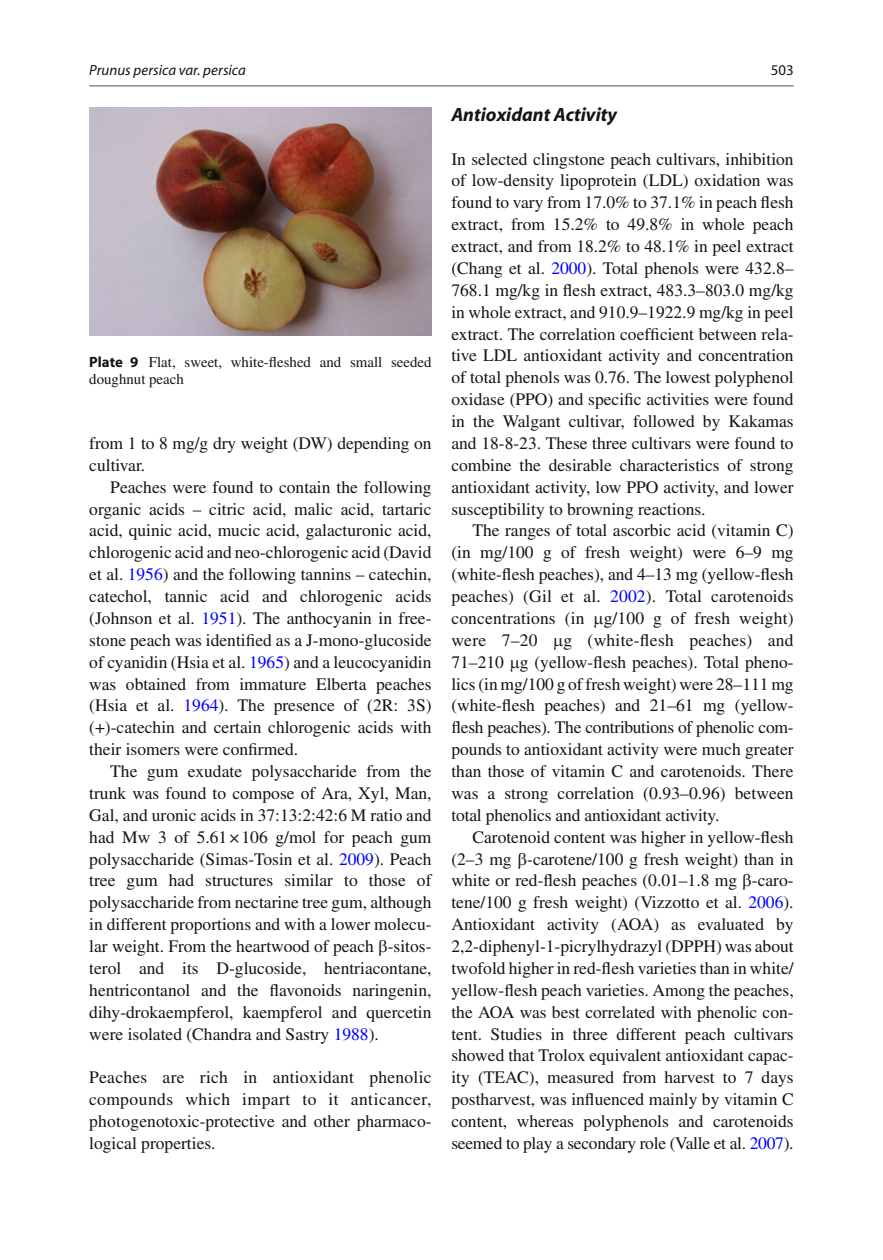
<style>
.page{position:relative;width:883px;height:1260px;background:#fff}
.page>*{position:absolute;margin:0;border:0;box-sizing:border-box;transform-origin:0 0}
.t1{font:italic 700 19.25px "Myriad";color:#131413}
.t2{font:17.5px/21.9px "Times";color:#131413;text-align:justify}
.t3{font:14.88px/17.5px "Times";color:#131413}
.t4{font:italic 14.88px "Myriad";color:#131413}
.t5{font:14.88px "Myriad";color:#131413}
.s1{font-family:"Myriad";font-weight:700}
.s2{color:#00f}
</style>
<div class="page">
<hr style="left:89px;top:85px;width:705px;height:2px;background:#989898">
<img style="left:89px;top:107px;width:343px;height:228px">
<p class="t4" style="left:89px;top:64px;width:158px">Prunus persica var. persica</p>
<p class="t5" style="left:771px;top:64px;width:24px">503</p>
<p class="t3" style="left:89px;top:355px;width:344px"><span class="s1">Plate 9</span> Flat, sweet, white- fl eshed and small seeded doughnut peach</p>
<p class="t2" style="left:89px;top:434px;width:344px">from 1 to 8 mg/g dry weight (DW) depending on cultivar.</p>
<p class="t2" style="left:89px;top:478px;width:344px;text-indent:21px">Peaches were found to contain the following organic acids – citric acid, malic acid, tartaric acid, quinic acid, mucic acid, galacturonic acid, chlorogenic acid and neo-chlorogenic acid (David et al. <span class="s2">1956</span> ) and the following tannins – catechin, catechol, tannic acid and chlorogenic acids (Johnson et al. <span class="s2">1951</span> ) . The anthocyanin in free&shy;stone peach was identi fi ed as a J-mono-glucoside of cyanidin (Hsia et al. <span class="s2">1965</span> ) and a leucocyanidin was obtained from immature Elberta peaches (Hsia et al. <span class="s2">1964</span> ) . The presence of (2R: 3S) (+)-catechin and certain chlorogenic acids with their isomers were con fi rmed.</p>
<p class="t2" style="left:89px;top:762px;width:344px;text-indent:21px">The gum exudate polysaccharide from the trunk was found to compose of Ara, Xyl, Man, Gal, and uronic acids in 37:13:2:42:6 M ratio and had Mw 3 of 5.61 × 106 g/mol for peach gum polysaccharide (Simas-Tosin et al. <span class="s2">2009</span> ) . Peach tree gum had structures similar to those of polysaccharide from nectarine tree gum, although in different proportions and with a lower molecu&shy;lar weight. From the heartwood of peach -sitos&shy;terol and its D-glucoside, hentriacontane, hentricontanol and the fl avonoids naringenin, dihy- drokaempferol, kaempferol and quercetin were isolated (Chandra and Sastry <span class="s2">1988</span> ) .</p>
<p class="t2" style="left:89px;top:1068px;width:344px">Peaches are rich in antioxidant phenolic compounds which impart to it anticancer, photogenotoxic-protective and other pharmaco&shy;logical properties.</p>
<p class="t1" style="left:451px;top:107px;width:167px">Antioxidant Activity</p>
<p class="t2" style="left:451px;top:149px;width:344px">In selected clingstone peach cultivars, inhibition of low-density lipoprotein (LDL) oxidation was found to vary from 17.0% to 37.1% in peach fl esh extract, from 15.2% to 49.8% in whole peach extract, and from 18.2% to 48.1% in peel extract (Chang et al. <span class="s2">2000</span> ) . Total phenols were 432.8– 768.1 mg/kg in fl esh extract, 483.3–803.0 mg/kg in whole extract, and 910.9–1922.9 mg/kg in peel extract. The correlation coef fi cient between rela&shy;tive LDL antioxidant activity and concentration of total phenols was 0.76. The lowest polyphenol oxidase (PPO) and speci fi c activities were found in the Walgant cultivar, followed by Kakamas and 18-8-23. These three cultivars were found to combine the desirable characteristics of strong antioxidant activity, low PPO activity, and lower susceptibility to browning reactions.</p>
<p class="t2" style="left:451px;top:521px;width:344px;text-indent:21px">The ranges of total ascorbic acid (vitamin C) (in mg/100 g of fresh weight) were 6–9 mg (white- fl esh peaches), and 4–13 mg (yellow- fl esh peaches) (Gil et al. <span class="s2">2002</span> ) . Total carotenoids concentrations (in g/100 g of fresh weight) were 7–20</p>
<p class="t2" style="left:451px;top:631px;width:344px;text-indent:112px">g (white- fl esh peaches) and 71–210 g ( yellow- fl esh peaches). Total pheno&shy;lics (in mg/100 g of fresh weight) were 28–111 mg (white- fl esh peaches) and 21–61 mg (yellow&shy;fl esh peaches). The contributions of phenolic com&shy;pounds to antioxidant activity were much greater than those of vitamin C and carotenoids. There was a strong correlation (0.93–0.96) between total phenolics and antioxidant activity.</p>
<p class="t2" style="left:451px;top:828px;width:344px;text-indent:21px">Carotenoid content was higher in yellow- fl esh (2–3 mg -carotene/100 g fresh weight) than in white or red- fl esh peaches (0.01–1.8 mg -caro&shy;tene/100 g fresh weight) (Vizzotto et al. <span class="s2">2006</span> ) .<br>Antioxidant activity (AOA) as evaluated by 2,2-diphenyl-1-picrylhydrazyl (DPPH) was about twofold higher in red- fl esh varieties than in white/ yellow- fl esh peach varieties. Among the peaches, the AOA was best correlated with phenolic con&shy;tent. Studies in three different peach cultivars showed that Trolox equivalent antioxidant capac&shy;ity (TEAC), measured from harvest to 7 days postharvest, was in fl uenced mainly by vitamin C content, whereas polyphenols and carotenoids seemed to play a secondary role (Valle et al. <span class="s2">2007</span> ) .</p>
</div>
